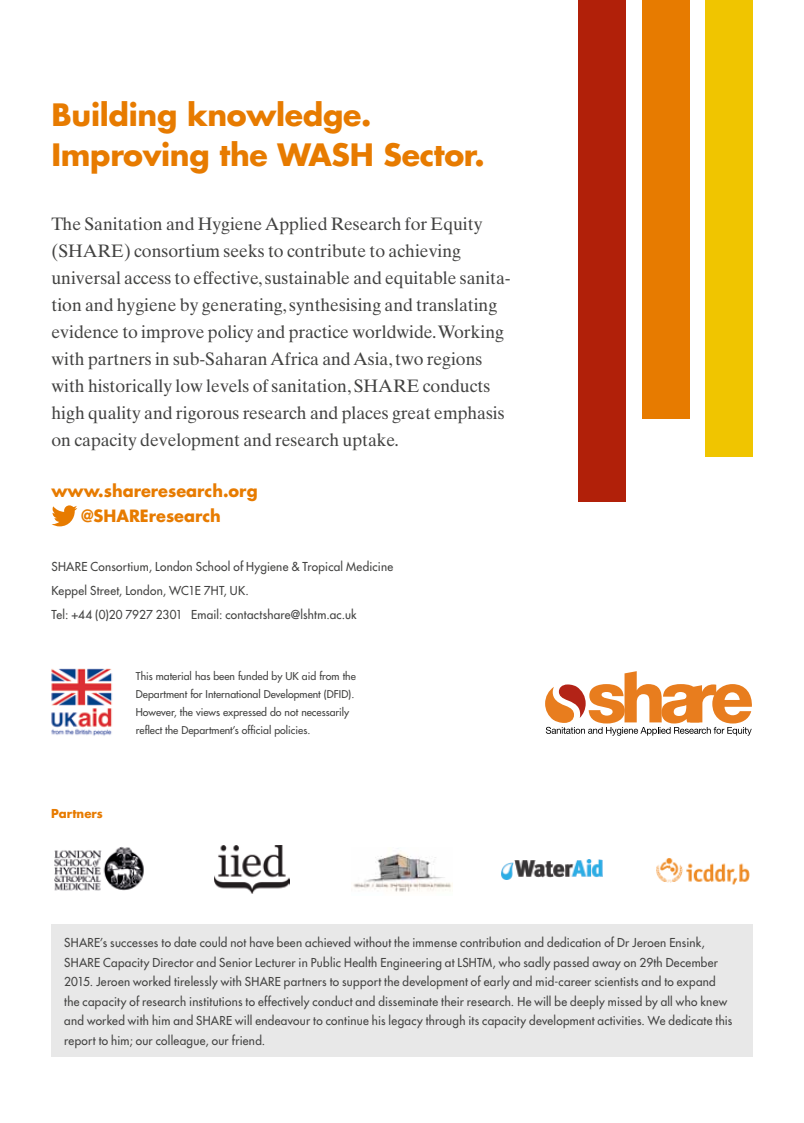
<style>
.page{position:relative;width:804px;height:1123px;background:#fff}
.page>*{position:absolute;margin:0;border:0;box-sizing:border-box;transform-origin:0 0}
.t1{font:700 30px/40.5px "Futura Std";letter-spacing:-.01em;color:#e77b00}
.t2{font:18px/27px "Times Ten LT Std";color:#424241}
.t3{font:700 16.5px/24.5px "Futura Std";color:#e77b00;text-align:center}
.t4{font:500 12px/19.5px "Futura Std";letter-spacing:.025em;color:#424241}
.t5{font:700 12px "Futura Std";color:#e77b00}
.t6{font:500 10.5px/18px "Futura Std";color:#424241}
</style>
<div class="page">
<img style="left:214px;top:845px;width:76px;height:48px">
<img style="left:353px;top:848px;width:100px;height:44px">
<img style="left:501px;top:859px;width:102px;height:21px">
<img style="left:656px;top:858px;width:94px;height:27px">
<div style="left:51px;top:924px;width:702px;height:133px;background:#e8e8e8"></div>
<svg style="left:51px;top:505px;width:26px;height:21px"></svg>
<img style="left:51px;top:668px;width:61px;height:68px">
<div style="left:578px;top:0;width:48px;height:501px;background:#b12009"></div>
<div style="left:642px;top:0;width:47px;height:418px;background:#e77b00"></div>
<div style="left:705px;top:0;width:48px;height:457px;background:#f0c500"></div>
<img style="left:54px;top:847px;width:90px;height:44px">
<svg style="left:545px;top:671px;width:207px;height:64px"></svg>
<h1 class="t1" style="left:51px;top:94px;width:435px">Building knowledge.<br>Improving the WASH Sector.</h1>
<p class="t2" style="left:51px;top:210px;width:461px">The Sanitation and Hygiene Applied Research for Equity (SHARE) consortium seeks to contribute to achieving universal access to effective, sustainable and equitable sanita&shy;tion and hygiene by generating, synthesising and translating evidence to improve policy and practice worldwide. Working with partners in sub-Saharan Africa and Asia, two regions with historically low levels of sanitation, SHARE conducts high quality and rigorous research and places great emphasis on capacity development and research uptake.</p>
<h3 class="t3" style="left:51px;top:478px;width:208px">www.shareresearch.org @SHAREresearch</h3>
<p class="t4" style="left:51px;top:554px;width:343px;line-height:24.5px">SHARE Consortium, London School of Hygiene &amp; Tropical Medicine<br>Keppel Street, London, WC1E 7HT, UK.<br>Tel: +44 (0)20 7927 2301 Email: contactshare@lshtm.ac.uk</p>
<p class="t5" style="left:51px;top:805px;width:53px">Partners</p>
<p class="t6" style="left:136px;top:666px;width:221px">This material has been funded by UK aid from the Department for International Development (DFID).<br>However, the views expressed do not necessarily reflect the Department’s official policies.</p>
<p class="t4" style="left:64px;top:933px;width:669px">SHARE’s successes to date could not have been achieved without the immense contribution and dedication of Dr Jeroen Ensink, SHARE Capacity Director and Senior Lecturer in Public Health Engineering at LSHTM, who sadly passed away on 29th December 2015. Jeroen worked tirelessly with SHARE partners to support the development of early and mid-career scientists and to expand the capacity of research institutions to effectively conduct and disseminate their research. He will be deeply missed by all who knew and worked with him and SHARE will endeavour to continue his legacy through its capacity development activities. We dedicate this report to him; our colleague, our friend.</p>
</div>
